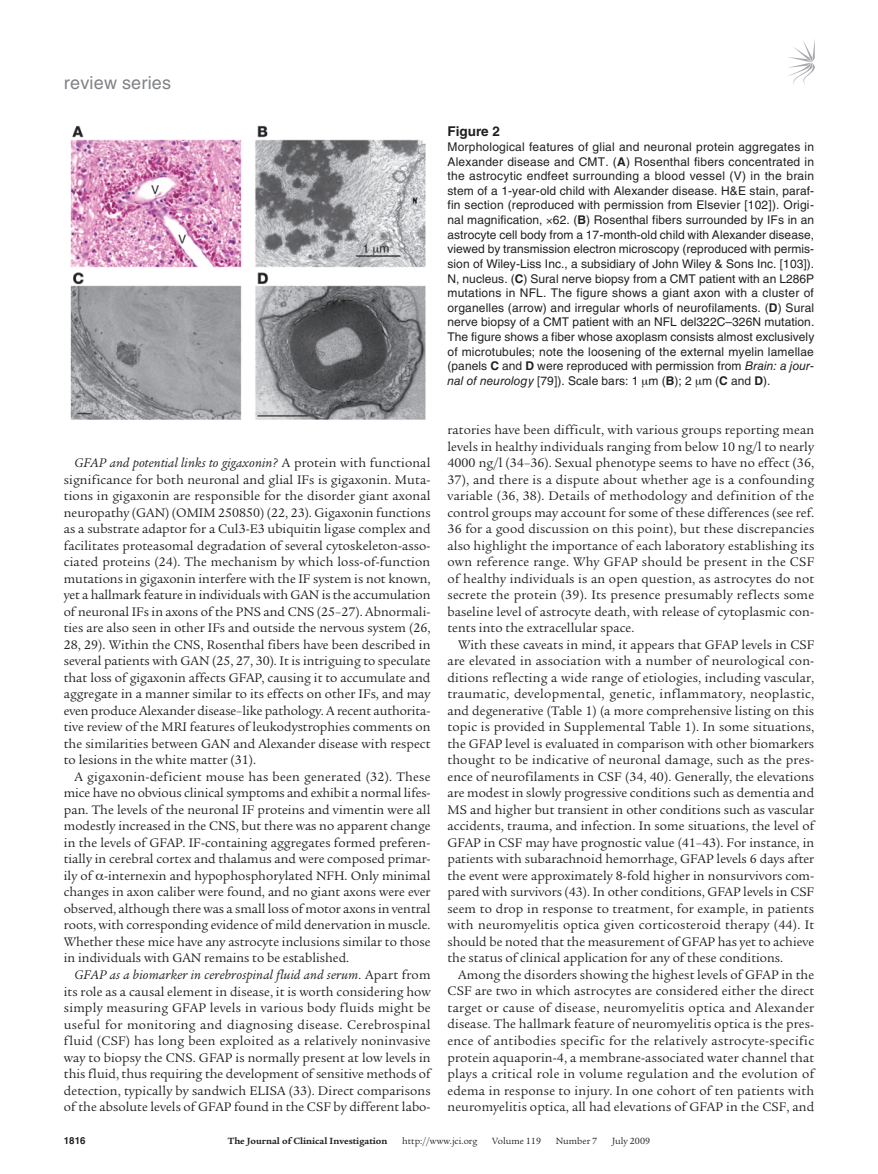
<style>
.page{position:relative;width:878px;height:1174px;background:#fff}
.page>*{position:absolute;margin:0;border:0;box-sizing:border-box;transform-origin:0 0}
.t1{font:18px "Helvetica LT Std";letter-spacing:.01em;color:#808285}
.t2{font:13.5px/16.5px "Legacy Serif Std";letter-spacing:.005em;color:#231f20;text-align:justify}
.t3{font:700 13.5px "Helvetica LT Std";color:#231f20}
.t4{font:12px/14.7px "Helvetica LT Std";letter-spacing:.005em;color:#231f20;text-align:justify}
.t5{font:9.75px "Legacy Serif Std";color:#231f20}
.t6{font:700 9.75px "Legacy Serif Std";color:#231f20}
.t7{font:700 9.75px "Helvetica LT Std";color:#231f20}
.s1{font-style:italic}
.s2{font-weight:700}
</style>
<div class="page">
<svg style="left:788px;top:41px;width:26px;height:43px"></svg>
<img style="left:70px;top:125px;width:356px;height:295px">
<h1 class="t1" style="left:64px;top:72px;width:109px">review series</h1>
<p class="t2" style="left:64px;top:455px;width:368px;text-indent:11px"><span class="s1">GFAP and potential links to gigaxonin?</span> A protein with functional significance for both neuronal and glial IFs is gigaxonin. Muta&shy;tions in gigaxonin are responsible for the disorder giant axonal neuropathy (GAN) (OMIM 250850) (22, 23). Gigaxonin functions as a substrate adaptor for a Cul3-E3 ubiquitin ligase complex and facilitates proteasomal degradation of several cytoskeleton-asso&shy;ciated proteins (24). The mechanism by which loss-of-function mutations in gigaxonin interfere with the IF system is not known, yet a hallmark feature in individuals with GAN is the accumulation of neuronal IFs in axons of the PNS and CNS (25–27). Abnormali&shy;ties are also seen in other IFs and outside the nervous system (26, 28, 29). Within the CNS, Rosenthal fibers have been described in several patients with GAN (25, 27, 30). It is intriguing to speculate that loss of gigaxonin affects GFAP, causing it to accumulate and aggregate in a manner similar to its effects on other IFs, and may even produce Alexander disease–like pathology. A recent authorita&shy;tive review of the MRI features of leukodystrophies comments on the similarities between GAN and Alexander disease with respect to lesions in the white matter (31).</p>
<p class="t2" style="left:64px;top:768px;width:368px;text-indent:11px">A gigaxonin-deficient mouse has been generated (32). These mice have no obvious clinical symptoms and exhibit a normal lifes&shy;pan. The levels of the neuronal IF proteins and vimentin were all modestly increased in the CNS, but there was no apparent change in the levels of GFAP. IF-containing aggregates formed preferen&shy;tially in cerebral cortex and thalamus and were composed primar&shy;ily of -internexin and hypophosphorylated NFH. Only minimal changes in axon caliber were found, and no giant axons were ever observed, although there was a small loss of motor axons in ventral roots, with corresponding evidence of mild denervation in muscle.<br>Whether these mice have any astrocyte inclusions similar to those in individuals with GAN remains to be established.</p>
<p class="t2" style="left:64px;top:966px;width:368px;text-indent:11px"><span class="s1">GFAP as a biomarker in cerebrospinal fluid and serum.</span> Apart from its role as a causal element in disease, it is worth considering how simply measuring GFAP levels in various body fluids might be useful for monitoring and diagnosing disease. Cerebrospinal fluid (CSF) has long been exploited as a relatively noninvasive way to biopsy the CNS. GFAP is normally present at low levels in this fluid, thus requiring the development of sensitive methods of detection, typically by sandwich ELISA (33). Direct comparisons of the absolute levels of GFAP found in the CSF by different labo-</p>
<p class="t3" style="left:447px;top:123px;width:54px">Figure 2</p>
<p class="t4" style="left:447px;top:139px;width:368px">Morphological features of glial and neuronal protein aggregates in Alexander disease and CMT. (<span class="s2">A</span>) Rosenthal fibers concentrated in the astrocytic endfeet surrounding a blood vessel (V) in the brain stem of a 1-year-old child with Alexander disease. H&amp;E stain, paraf&shy;fin section (reproduced with permission from Elsevier [102]). Origi&shy;nal magnification, 62. (<span class="s2">B</span>) Rosenthal fibers surrounded by IFs in an astrocyte cell body from a 17-month-old child with Alexander disease, viewed by transmission electron microscopy (reproduced with permis&shy;sion of Wiley-Liss Inc., a subsidiary of John Wiley &amp; Sons Inc. [103]).<br>N, nucleus. (<span class="s2">C</span>) Sural nerve biopsy from a CMT patient with an L286P mutations in NFL. The figure shows a giant axon with a cluster of organelles (arrow) and irregular whorls of neurofilaments. (<span class="s2">D</span>) Sural nerve biopsy of a CMT patient with an NFL del322C–326N mutation.<br>The figure shows a fiber whose axoplasm consists almost exclusively of microtubules; note the loosening of the external myelin lamellae (panels <span class="s2">C</span> and <span class="s2">D</span> were reproduced with permission from <span class="s1">Brain: a jour&shy;nal of neurology</span> [79]). Scale bars: 1 m (<span class="s2">B</span>); 2 m (<span class="s2">C</span> and <span class="s2">D</span>).</p>
<p class="t2" style="left:447px;top:422px;width:368px">ratories have been difficult, with various groups reporting mean levels in healthy individuals ranging from below 10 ng/l to nearly 4000 ng/l (34–36). Sexual phenotype seems to have no effect (36, 37), and there is a dispute about whether age is a confounding variable (36, 38). Details of methodology and definition of the control groups may account for some of these differences (see ref.<br>36 for a good discussion on this point), but these discrepancies also highlight the importance of each laboratory establishing its own reference range. Why GFAP should be present in the CSF of healthy individuals is an open question, as astrocytes do not secrete the protein (39). Its presence presumably reflects some baseline level of astrocyte death, with release of cytoplasmic con&shy;tents into the extracellular space.</p>
<p class="t2" style="left:447px;top:636px;width:368px;text-indent:11px">With these caveats in mind, it appears that GFAP levels in CSF are elevated in association with a number of neurological con&shy;ditions reflecting a wide range of etiologies, including vascular, traumatic, developmental, genetic, inflammatory, neoplastic, and degenerative (Table 1) (a more comprehensive listing on this topic is provided in Supplemental Table 1). In some situations, the GFAP level is evaluated in comparison with other biomarkers thought to be indicative of neuronal damage, such as the pres&shy;ence of neurofilaments in CSF (34, 40). Generally, the elevations are modest in slowly progressive conditions such as dementia and MS and higher but transient in other conditions such as vascular accidents, trauma, and infection. In some situations, the level of GFAP in CSF may have prognostic value (41–43). For instance, in patients with subarachnoid hemorrhage, GFAP levels 6 days after the event were approximately 8-fold higher in nonsurvivors com&shy;pared with survivors (43). In other conditions, GFAP levels in CSF seem to drop in response to treatment, for example, in patients with neuromyelitis optica given corticosteroid therapy (44). It should be noted that the measurement of GFAP has yet to achieve the status of clinical application for any of these conditions.</p>
<p class="t2" style="left:447px;top:966px;width:368px;text-indent:11px">Among the disorders showing the highest levels of GFAP in the CSF are two in which astrocytes are considered either the direct target or cause of disease, neuromyelitis optica and Alexander disease. The hallmark feature of neuromyelitis optica is the pres&shy;ence of antibodies specific for the relatively astrocyte-specific protein aquaporin-4, a membrane-associated water channel that plays a critical role in volume regulation and the evolution of edema in response to injury. In one cohort of ten patients with neuromyelitis optica, all had elevations of GFAP in the CSF, and</p>
<p class="t7" style="left:64px;top:1134px;width:23px">1816</p>
<p class="t6" style="left:228px;top:1135px;width:161px">The Journal of Clinical Investigation</p>
<p class="t5" style="left:402px;top:1135px;width:77px">http://www.jci.org</p>
<p class="t5" style="left:492px;top:1135px;width:50px">Volume 119</p>
<p class="t5" style="left:556px;top:1135px;width:43px">Number 7</p>
<p class="t5" style="left:612px;top:1135px;width:40px">July 2009</p>
</div>
